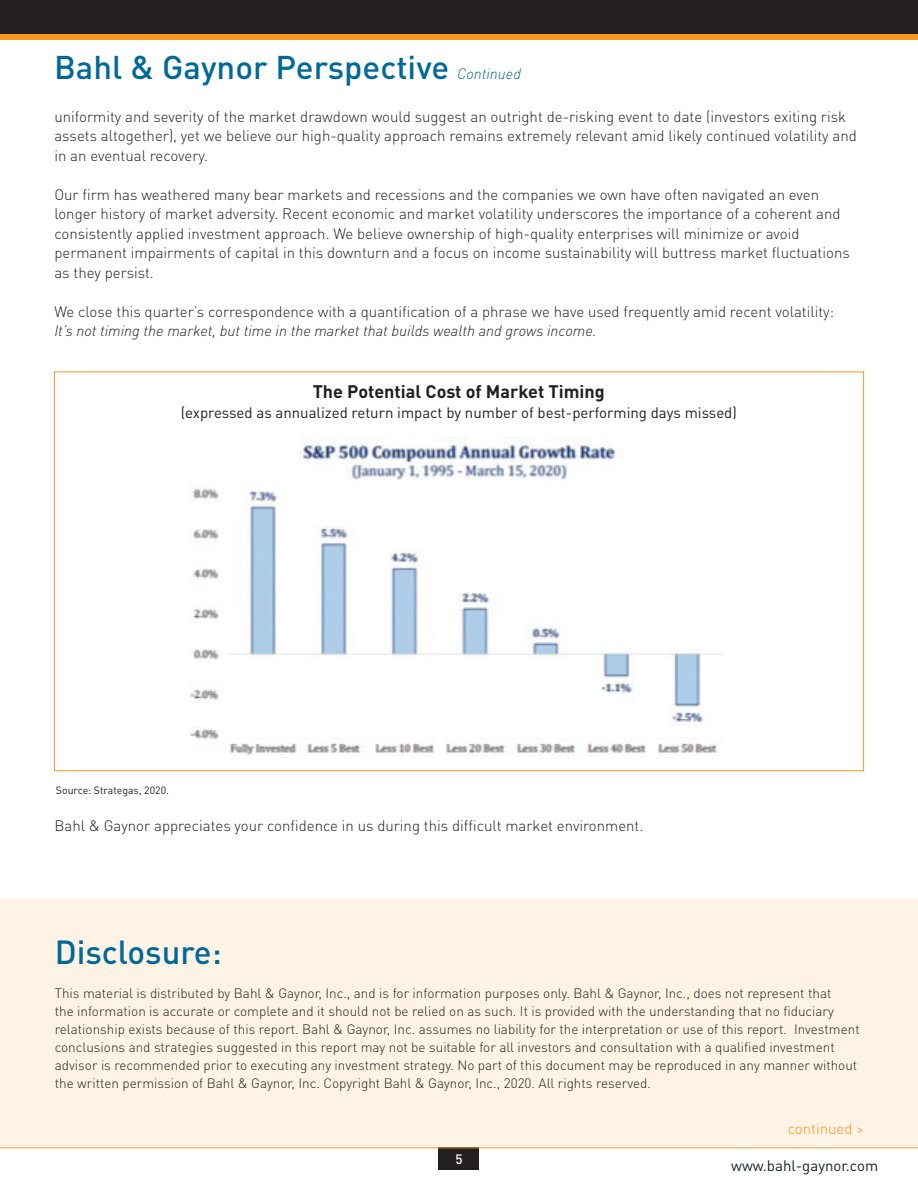
<style>
.page{position:relative;width:918px;height:1188px;background:#fff}
.page>*{position:absolute;margin:0;border:0;box-sizing:border-box;transform-origin:0 0}
.t1{font:500 33px "DIN Pro";color:#006999}
.t2{font:500 32.55px "DIN Pro";color:#006999}
.t3{font:700 18px "DIN Pro";color:#231f20}
.t4{font:300 15px/19.5px "DIN Pro";color:#231f20}
.t5{font:italic 300 15px "DIN";color:#231f20}
.t6{font:15px "DIN Pro";color:#231f20}
.t7{font:15px "DIN Pro";color:#17222a}
.t8{font:300 15px "DIN Pro";color:#f7951f}
.t9{font:300 13.5px/18px "DIN Pro";color:#231f20}
.t10{font:500 13.5px "DIN Pro";color:#fff}
.t11{font:10.5px "DIN Pro";color:#231f20}
.s1{font-family:"DIN";font-weight:300;font-style:italic;font-size:15px}
</style>
<div class="page">
<div style="left:439px;top:1148px;width:40px;height:22px;background:#231f20"></div>
<hr style="left:0;top:1148px;width:918px;height:1px;background:#f7951f">
<div style="left:0;top:0;width:918px;height:38px;background:#231f20"></div>
<div style="left:0;top:34px;width:918px;height:5px;background:#f7951f"></div>
<div style="left:0;top:899px;width:918px;height:247px;background:#fef3e4"></div>
<img style="left:190px;top:436px;width:531px;height:320px">
<h2 class="t2" style="left:54px;top:45px;width:469px">Bahl &amp; Gaynor Perspective <span class="s1">Continued</span></h2>
<p class="t4" style="left:54px;top:106px;width:804px">uniformity and severity of the market drawdown would suggest an outright de-risking event to date (investors exiting risk assets altogether), yet we believe our high-quality approach remains extremely relevant amid likely continued volatility and in an eventual recovery.</p>
<p class="t4" style="left:54px;top:184px;width:797px">Our firm has weathered many bear markets and recessions and the companies we own have often navigated an even longer history of market adversity. Recent economic and market volatility underscores the importance of a coherent and consistently applied investment approach. We believe ownership of high-quality enterprises will minimize or avoid permanent impairments of capital in this downturn and a focus on income sustainability will buttress market fluctuations as they persist.</p>
<p class="t4" style="left:54px;top:301px;width:781px">We close this quarter’s correspondence with a quantification of a phrase we have used frequently amid recent volatility:</p>
<p class="t5" style="left:54px;top:321px;width:544px">It’s not timing the market, but time in the market that builds wealth and grows income.</p>
<p class="t3" style="left:313px;top:380px;width:294px">The Potential Cost of Market Timing</p>
<p class="t6" style="left:181px;top:402px;width:558px">(expressed as annualized return impact by number of best-performing days missed)</p>
<p class="t11" style="left:56px;top:784px;width:115px">Source: Strategas, 2020.</p>
<p class="t4" style="left:54px;top:815px;width:591px">Bahl &amp; Gaynor appreciates your confidence in us during this difficult market environment.</p>
<h1 class="t1" style="left:55px;top:930px;width:168px">Disclosure:</h1>
<p class="t9" style="left:55px;top:984px;width:806px">This material is distributed by Bahl &amp; Gaynor, Inc., and is for information purposes only. Bahl &amp; Gaynor, Inc., does not represent that<br>the information is accurate or complete and it should not be relied on as such. It is provided with the understanding that no fiduciary relationship exists because of this report. Bahl &amp; Gaynor, Inc. assumes no liability for the interpretation or use of this report. Investment conclusions and strategies suggested in this report may not be suitable for all investors and consultation with a qualified investment advisor is recommended prior to executing any investment strategy. No part of this document may be reproduced in any manner without the written permission of Bahl &amp; Gaynor, Inc. Copyright Bahl &amp; Gaynor, Inc., 2020. All rights reserved.</p>
<p class="t10" style="left:455px;top:1150px;width:9px">5</p>
<p class="t8" style="left:788px;top:1118px;width:78px">continued &gt;</p>
<p class="t7" style="left:731px;top:1155px;width:149px">www.bahl-gaynor.com</p>
</div>
